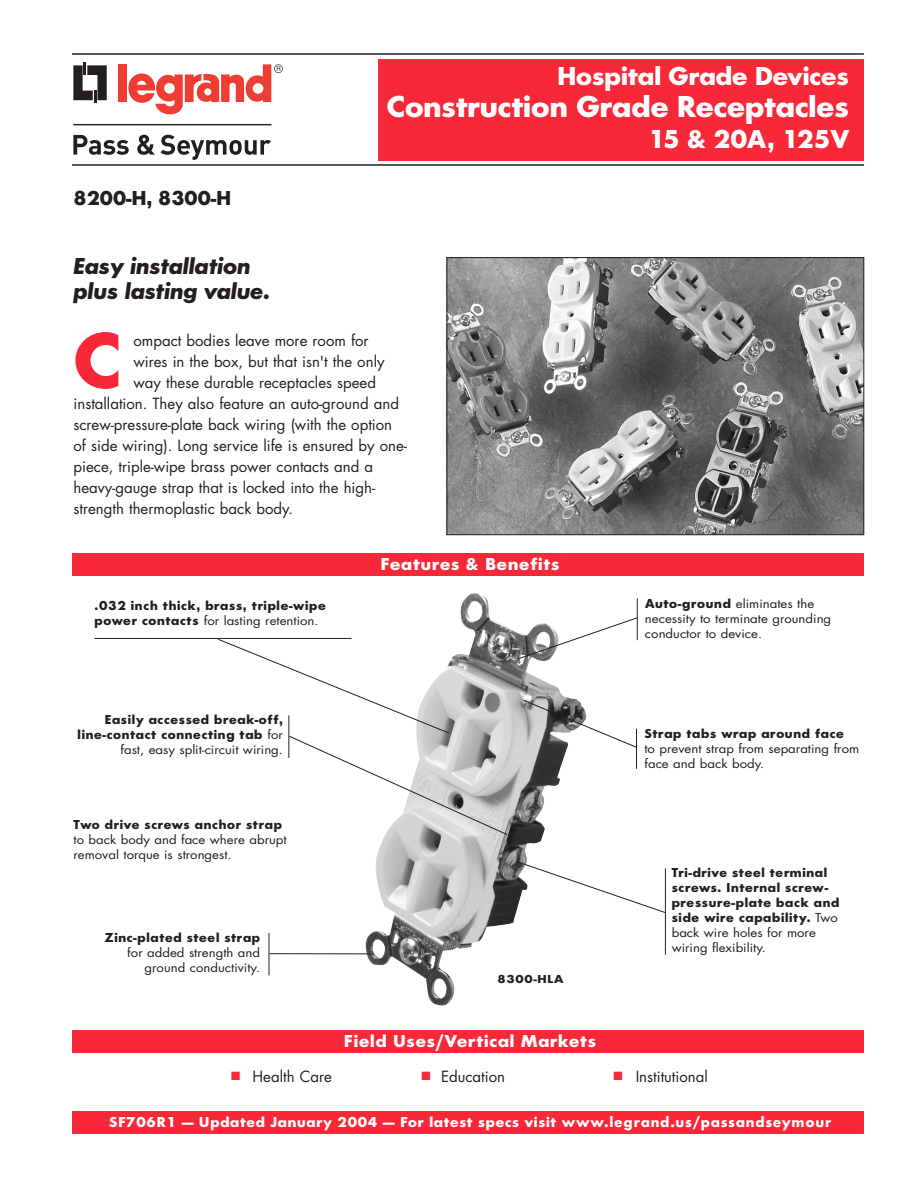
<style>
.page{position:relative;width:918px;height:1188px;background:#fff}
.page>*{position:absolute;margin:0;border:0;box-sizing:border-box;transform-origin:0 0}
.t1{font:700 82.5px "Futura No 2 D";color:#f72938}
.t2{font:700 31.5px "Futura No 2 D";color:#fff}
.t3{font:700 27px "Futura No 2 D";color:#fff}
.t4{font:italic 700 24px/25.5px "Futura No 2 D";color:#231f20}
.t5{font:700 21px "Futura No 2 D";color:#231f20}
.t6{font:700 18px "Futura No 2 D";letter-spacing:.05em;color:#fff}
.t7{font:15px "Futura";color:#231f20}
.t8{font:700 15px "Futura No 2 D";letter-spacing:.05em;color:#fff}
.t9{font:700 13.5px/15px "Futura No 2 D";letter-spacing:.05em;color:#231f20}
.t10{font:12px/15px "Futura";color:#231f20;scale:1.1 1}
.t11{font:700 12px "Futura No 2 D";letter-spacing:.05em;color:#231f20;scale:1.1 1}
.s1{font-family:"Futura No 2 D";font-weight:700;font-size:13.5px}
.s2{font-family:"Futura";font-weight:400;font-size:12px}
.s3{color:#f72938}
.s4{font-family:"Futura T"}
</style>
<div class="page">
<img style="left:449px;top:259px;width:413px;height:274px">
<div style="left:447px;top:257px;width:417px;height:278px;border:1px solid #231f20"></div>
<div style="left:72px;top:554px;width:792px;height:22px;background:#f72938"></div>
<div style="left:72px;top:1030px;width:792px;height:23px;background:#f72938"></div>
<div style="left:72px;top:1111px;width:792px;height:23px;background:#f72938"></div>
<img style="left:365px;top:593px;width:212px;height:413px">
<div style="left:498px;top:975px;width:82px;height:19px;background:#fff"></div>
<hr style="left:94px;top:638px;width:258px;height:1px;background:#231f20">
<hr style="left:665px;top:868px;width:1px;height:87px;background:#231f20">
<svg style="left:517px;top:861px;width:148px;height:52px"></svg>
<hr style="left:636px;top:729px;width:1px;height:40px;background:#231f20">
<svg style="left:523px;top:700px;width:114px;height:48px"></svg>
<svg style="left:218px;top:639px;width:290px;height:196px"></svg>
<hr style="left:637px;top:598px;width:1px;height:42px;background:#231f20">
<svg style="left:518px;top:617px;width:120px;height:42px"></svg>
<div style="left:378px;top:59px;width:486px;height:101px;background:#f72938"></div>
<hr style="left:72px;top:53px;width:792px;height:2px;background:#231f20">
<hr style="left:72px;top:164px;width:792px;height:2px;background:#231f20">
<hr style="left:269px;top:933px;width:1px;height:43px;background:#231f20">
<hr style="left:270px;top:953px;width:101px;height:1px;background:#231f20">
<svg style="left:73px;top:62px;width:34px;height:41px"></svg>
<div style="left:119px;top:64px;width:8px;height:38px;background:#ee3e34"></div>
<svg style="left:128px;top:64px;width:155px;height:51px"></svg>
<hr style="left:73px;top:124px;width:198px;height:1px;background:#231f20">
<svg style="left:73px;top:135px;width:56px;height:20px"></svg>
<svg style="left:137px;top:135px;width:18px;height:20px"></svg>
<svg style="left:161px;top:135px;width:110px;height:25px"></svg>
<h3 class="t5" style="left:74px;top:185px;width:159px">8200-H, 8300-H</h3>
<h3 class="t4" style="left:74px;top:252px;width:198px">Easy installation plus lasting value.</h3>
<h3 class="t3" style="left:557px;top:60px;width:293px">Hospital Grade Devices</h3>
<h2 class="t2" style="left:387px;top:87px;width:464px">Construction Grade Receptacles</h2>
<h3 class="t3" style="left:648px;top:123px;width:202px">15 &amp; 20A, 125V</h3>
<h1 class="t1" style="left:74px;top:311px;width:49px">C</h1>
<p class="t7" style="left:134px;top:334px;width:237px">ompact bodies leave more room for</p>
<p class="t7" style="left:134px;top:355px;width:253px">wires in the box, but that isn't the only</p>
<p class="t7" style="left:134px;top:376px;width:244px">way these durable receptacles speed</p>
<p class="t7" style="left:74px;top:397px;width:327px">installation. They also feature an auto-ground and</p>
<p class="t7" style="left:74px;top:418px;width:320px">screw-pressure-plate back wiring (with the option</p>
<p class="t7" style="left:74px;top:439px;width:335px">of side wiring). Long service life is ensured by one-</p>
<p class="t7" style="left:74px;top:460px;width:301px">piece, triple-wipe brass power contacts and a</p>
<p class="t7" style="left:74px;top:481px;width:303px">heavy-gauge strap that is locked into the high-</p>
<p class="t7" style="left:74px;top:502px;width:221px">strength thermoplastic back body.</p>
<p class="t9" style="left:94px;top:598px;width:233px">.032 inch thick, brass, triple-wipe</p>
<p class="t10" style="left:94px;top:614px;width:205px"><span class="s1">power contacts</span> for lasting retention.</p>
<p class="t6" style="left:381px;top:554px;width:180px">Features &amp; Benefits</p>
<p class="t9" style="left:78px;top:712px;width:207px;text-align:right">Easily accessed break-off, line-contact connecting tab <span class="s2">for</span></p>
<p class="t10" style="left:120px;top:743px;width:149px">fast, easy split-circuit wiring.</p>
<p class="t9" style="left:74px;top:817px;width:210px">Two drive screws anchor strap</p>
<p class="t10" style="left:74px;top:833px;width:195px">to back body and face where abrupt removal torque is strongest.</p>
<p class="t9" style="left:104px;top:930px;width:157px">Zinc-plated steel strap</p>
<p class="t10" style="left:127px;top:946px;width:122px;text-align:right">for added strength and ground conductivity.</p>
<p class="t11" style="left:498px;top:972px;width:61px">8300-HLA</p>
<p class="t6" style="left:344px;top:1031px;width:253px">Field Uses/Vertical Markets</p>
<p class="t10" style="left:645px;top:598px;width:171px"><span class="s1">Auto-ground</span> eliminates the necessity to terminate grounding conductor to device.</p>
<p class="t9" style="left:644px;top:726px;width:201px">Strap tabs wrap around face</p>
<p class="t10" style="left:644px;top:742px;width:197px">to prevent strap from separating from face and back body.</p>
<p class="t9" style="left:672px;top:865px;width:169px">Tri-drive steel terminal screws. Internal screw&shy;pressure-plate back and side wire capability. <span class="s2">Two</span></p>
<p class="t10" style="left:672px;top:927px;width:133px">back wire holes for more wiring flexibility.</p>
<p class="t7" style="left:231px;top:1070px;width:102px"><span class="s3">■</span> Health Care</p>
<p class="t7" style="left:421px;top:1070px;width:85px"><span class="s3">■</span> Education</p>
<p class="t7" style="left:613px;top:1070px;width:96px"><span class="s3">■</span> Institutional</p>
<p class="t8" style="left:109px;top:1113px;width:723px">SF706R1 — Updated January 2004 — For latest specs visit <span class="s4">www.legrand.us/passandseymour</span></p>
</div>
